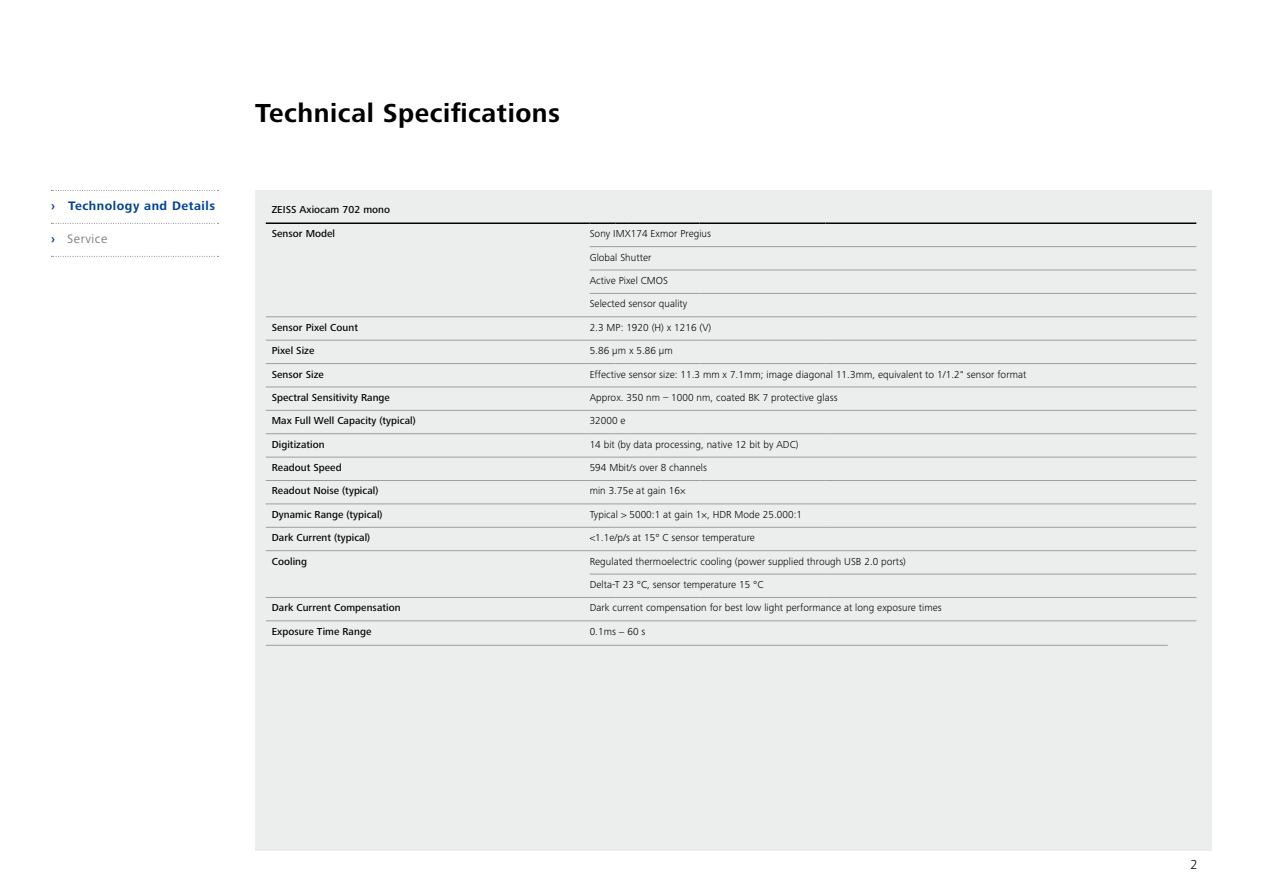
<style>
.page{position:relative;width:1263px;height:893px;background:#fff}
.page>*{position:absolute;margin:0;border:0;box-sizing:border-box;transform-origin:0 0}
.head_18_bd{font:700 27px "Zeiss Frutiger Next Pro";letter-spacing:.02em;color:#000}
.page_number{font:300 13.5px "Zeiss Frutiger Next Pro";color:#000}
.Navigation_Blue_Bold{font:700 12.75px "Zeiss Frutiger Next Pro";letter-spacing:.04em;color:#004494}
.Navigation{font:12.75px "Zeiss Frutiger Next Pro";letter-spacing:.04em;color:#7b7c7e}
.table_7_lt{font:300 10.5px "Zeiss Frutiger Next Pro";letter-spacing:.005em;color:#000}
.table_7_med{font:500 10.5px "Zeiss Frutiger Next Pro";letter-spacing:.005em;color:#000}
.s1{font-weight:700;color:#004494}
</style>
<div class="page">
<div style="left:255px;top:190px;width:957px;height:660px;background:#eceded"></div>
<svg style="left:590px;top:246px;width:38px;height:1px"></svg>
<hr style="left:628px;top:246px;width:71px;height:1px;background:#9c9e9f">
<hr style="left:699px;top:246px;width:126px;height:1px;background:#9c9e9f">
<hr style="left:825px;top:246px;width:371px;height:1px;background:#9c9e9f">
<svg style="left:590px;top:270px;width:38px;height:1px"></svg>
<hr style="left:628px;top:270px;width:71px;height:1px;background:#9c9e9f">
<hr style="left:699px;top:270px;width:126px;height:1px;background:#9c9e9f">
<hr style="left:825px;top:270px;width:371px;height:1px;background:#9c9e9f">
<svg style="left:590px;top:293px;width:38px;height:1px"></svg>
<hr style="left:628px;top:293px;width:71px;height:1px;background:#9c9e9f">
<hr style="left:699px;top:293px;width:126px;height:1px;background:#9c9e9f">
<hr style="left:825px;top:293px;width:371px;height:1px;background:#9c9e9f">
<hr style="left:266px;top:317px;width:324px;height:1px;background:#9c9e9f">
<svg style="left:590px;top:317px;width:38px;height:1px"></svg>
<hr style="left:628px;top:317px;width:71px;height:1px;background:#9c9e9f">
<hr style="left:699px;top:317px;width:126px;height:1px;background:#9c9e9f">
<hr style="left:825px;top:317px;width:371px;height:1px;background:#9c9e9f">
<hr style="left:266px;top:340px;width:324px;height:1px;background:#9c9e9f">
<svg style="left:590px;top:340px;width:38px;height:1px"></svg>
<hr style="left:628px;top:340px;width:71px;height:1px;background:#9c9e9f">
<hr style="left:699px;top:340px;width:126px;height:1px;background:#9c9e9f">
<hr style="left:825px;top:340px;width:371px;height:1px;background:#9c9e9f">
<hr style="left:266px;top:363px;width:324px;height:1px;background:#9c9e9f">
<svg style="left:590px;top:363px;width:38px;height:1px"></svg>
<hr style="left:628px;top:363px;width:71px;height:1px;background:#9c9e9f">
<hr style="left:699px;top:363px;width:126px;height:1px;background:#9c9e9f">
<hr style="left:825px;top:363px;width:371px;height:1px;background:#9c9e9f">
<hr style="left:266px;top:387px;width:324px;height:1px;background:#9c9e9f">
<svg style="left:590px;top:387px;width:38px;height:1px"></svg>
<hr style="left:628px;top:387px;width:71px;height:1px;background:#9c9e9f">
<hr style="left:699px;top:387px;width:126px;height:1px;background:#9c9e9f">
<hr style="left:825px;top:387px;width:371px;height:1px;background:#9c9e9f">
<hr style="left:266px;top:410px;width:324px;height:1px;background:#9c9e9f">
<svg style="left:590px;top:410px;width:38px;height:1px"></svg>
<hr style="left:628px;top:410px;width:71px;height:1px;background:#9c9e9f">
<hr style="left:699px;top:410px;width:126px;height:1px;background:#9c9e9f">
<hr style="left:825px;top:410px;width:371px;height:1px;background:#9c9e9f">
<hr style="left:266px;top:433px;width:324px;height:1px;background:#9c9e9f">
<svg style="left:590px;top:433px;width:38px;height:1px"></svg>
<hr style="left:628px;top:433px;width:71px;height:1px;background:#9c9e9f">
<hr style="left:699px;top:433px;width:126px;height:1px;background:#9c9e9f">
<hr style="left:825px;top:433px;width:371px;height:1px;background:#9c9e9f">
<hr style="left:266px;top:457px;width:324px;height:1px;background:#9c9e9f">
<svg style="left:590px;top:457px;width:38px;height:1px"></svg>
<hr style="left:628px;top:457px;width:71px;height:1px;background:#9c9e9f">
<hr style="left:699px;top:457px;width:126px;height:1px;background:#9c9e9f">
<hr style="left:825px;top:457px;width:371px;height:1px;background:#9c9e9f">
<hr style="left:266px;top:480px;width:324px;height:1px;background:#9c9e9f">
<svg style="left:590px;top:480px;width:38px;height:1px"></svg>
<hr style="left:628px;top:480px;width:71px;height:1px;background:#9c9e9f">
<hr style="left:699px;top:480px;width:126px;height:1px;background:#9c9e9f">
<hr style="left:825px;top:480px;width:371px;height:1px;background:#9c9e9f">
<hr style="left:266px;top:504px;width:324px;height:1px;background:#9c9e9f">
<svg style="left:590px;top:504px;width:38px;height:1px"></svg>
<hr style="left:628px;top:504px;width:71px;height:1px;background:#9c9e9f">
<hr style="left:699px;top:504px;width:126px;height:1px;background:#9c9e9f">
<hr style="left:825px;top:504px;width:371px;height:1px;background:#9c9e9f">
<hr style="left:266px;top:527px;width:324px;height:1px;background:#9c9e9f">
<svg style="left:590px;top:527px;width:38px;height:1px"></svg>
<hr style="left:628px;top:527px;width:71px;height:1px;background:#9c9e9f">
<hr style="left:699px;top:527px;width:126px;height:1px;background:#9c9e9f">
<hr style="left:825px;top:527px;width:371px;height:1px;background:#9c9e9f">
<hr style="left:266px;top:550px;width:324px;height:1px;background:#9c9e9f">
<svg style="left:590px;top:550px;width:38px;height:1px"></svg>
<hr style="left:628px;top:550px;width:71px;height:1px;background:#9c9e9f">
<hr style="left:699px;top:550px;width:126px;height:1px;background:#9c9e9f">
<hr style="left:825px;top:550px;width:371px;height:1px;background:#9c9e9f">
<svg style="left:590px;top:574px;width:38px;height:1px"></svg>
<hr style="left:628px;top:574px;width:71px;height:1px;background:#9c9e9f">
<hr style="left:699px;top:574px;width:126px;height:1px;background:#9c9e9f">
<hr style="left:825px;top:574px;width:371px;height:1px;background:#9c9e9f">
<hr style="left:266px;top:597px;width:324px;height:1px;background:#9c9e9f">
<svg style="left:590px;top:597px;width:38px;height:1px"></svg>
<hr style="left:628px;top:597px;width:71px;height:1px;background:#9c9e9f">
<hr style="left:699px;top:597px;width:126px;height:1px;background:#9c9e9f">
<hr style="left:825px;top:597px;width:371px;height:1px;background:#9c9e9f">
<hr style="left:266px;top:621px;width:324px;height:1px;background:#9c9e9f">
<svg style="left:590px;top:621px;width:38px;height:1px"></svg>
<hr style="left:628px;top:621px;width:71px;height:1px;background:#9c9e9f">
<hr style="left:699px;top:621px;width:126px;height:1px;background:#9c9e9f">
<hr style="left:825px;top:621px;width:371px;height:1px;background:#9c9e9f">
<hr style="left:266px;top:222px;width:324px;height:2px;background:#000">
<hr style="left:590px;top:222px;width:25px;height:2px;background:#000">
<svg style="left:615px;top:222px;width:13px;height:2px"></svg>
<hr style="left:628px;top:222px;width:71px;height:2px;background:#000">
<hr style="left:699px;top:222px;width:126px;height:2px;background:#000">
<hr style="left:825px;top:222px;width:371px;height:2px;background:#000">
<hr style="left:266px;top:645px;width:902px;height:1px;background:#9c9e9f">
<svg style="left:51px;top:223px;width:168px;height:1px"></svg>
<svg style="left:51px;top:256px;width:168px;height:1px"></svg>
<svg style="left:51px;top:190px;width:168px;height:1px"></svg>
<p class="Navigation_Blue_Bold" style="left:51px;top:199px;width:165px">› Technology and Details</p>
<p class="Navigation" style="left:51px;top:232px;width:58px"><span class="s1">›</span> Service</p>
<p class="head_18_bd" style="left:255px;top:97px;width:307px">Technical Specifications</p>
<p class="table_7_med" style="left:272px;top:204px;width:120px">ZEISS Axiocam 702 mono</p>
<p class="table_7_med" style="left:272px;top:227px;width:65px">Sensor Model</p>
<p class="table_7_lt" style="left:590px;top:227px;width:123px">Sony IMX174 Exmor Pregius</p>
<p class="table_7_lt" style="left:590px;top:251px;width:63px">Global Shutter</p>
<p class="table_7_lt" style="left:590px;top:274px;width:80px">Active Pixel CMOS</p>
<p class="table_7_lt" style="left:590px;top:298px;width:99px">Selected sensor quality</p>
<p class="table_7_med" style="left:272px;top:321px;width:88px">Sensor Pixel Count</p>
<p class="table_7_lt" style="left:590px;top:321px;width:123px">2.3 MP: 1920 (H) x 1216 (V)</p>
<p class="table_7_med" style="left:272px;top:345px;width:44px">Pixel Size</p>
<p class="table_7_lt" style="left:590px;top:345px;width:85px">5.86 μm x 5.86 μm</p>
<p class="table_7_med" style="left:272px;top:368px;width:54px">Sensor Size</p>
<p class="table_7_lt" style="left:590px;top:368px;width:438px">Effective sensor size: 11.3 mm x 7.1mm; image diagonal 11.3mm, equivalent to 1/1.2" sensor format</p>
<p class="table_7_med" style="left:272px;top:391px;width:120px">Spectral Sensitivity Range</p>
<p class="table_7_lt" style="left:590px;top:391px;width:249px">Approx. 350 nm – 1000 nm, coated BK 7 protective glass</p>
<p class="table_7_med" style="left:272px;top:415px;width:145px">Max Full Well Capacity (typical)</p>
<p class="table_7_lt" style="left:590px;top:415px;width:37px">32000 e</p>
<p class="table_7_med" style="left:272px;top:438px;width:54px">Digitization</p>
<p class="table_7_lt" style="left:590px;top:438px;width:210px">14 bit (by data processing, native 12 bit by ADC)</p>
<p class="table_7_med" style="left:272px;top:462px;width:71px">Readout Speed</p>
<p class="table_7_lt" style="left:590px;top:462px;width:119px">594 Mbit/s over 8 channels</p>
<p class="table_7_med" style="left:272px;top:485px;width:108px">Readout Noise (typical)</p>
<p class="table_7_lt" style="left:590px;top:485px;width:97px">min 3.75e at gain 16×</p>
<p class="table_7_med" style="left:272px;top:508px;width:112px">Dynamic Range (typical)</p>
<p class="table_7_lt" style="left:590px;top:508px;width:214px">Typical &gt; 5000:1 at gain 1×, HDR Mode 25.000:1</p>
<p class="table_7_med" style="left:272px;top:532px;width:100px">Dark Current (typical)</p>
<p class="table_7_lt" style="left:590px;top:532px;width:167px">&lt;1.1e/p/s at 15° C sensor temperature</p>
<p class="table_7_med" style="left:272px;top:555px;width:37px">Cooling</p>
<p class="table_7_lt" style="left:590px;top:555px;width:318px">Regulated thermoelectric cooling (power supplied through USB 2.0 ports)</p>
<p class="table_7_lt" style="left:590px;top:578px;width:175px">Delta-T 23 °C, sensor temperature 15 °C</p>
<p class="table_7_med" style="left:272px;top:602px;width:130px">Dark Current Compensation</p>
<p class="table_7_lt" style="left:590px;top:602px;width:354px">Dark current compensation for best low light performance at long exposure times</p>
<p class="table_7_med" style="left:272px;top:625px;width:101px">Exposure Time Range</p>
<p class="table_7_lt" style="left:590px;top:625px;width:57px">0.1ms − 60 s</p>
<p class="page_number" style="left:1190px;top:856px;width:9px">2</p>
</div>
